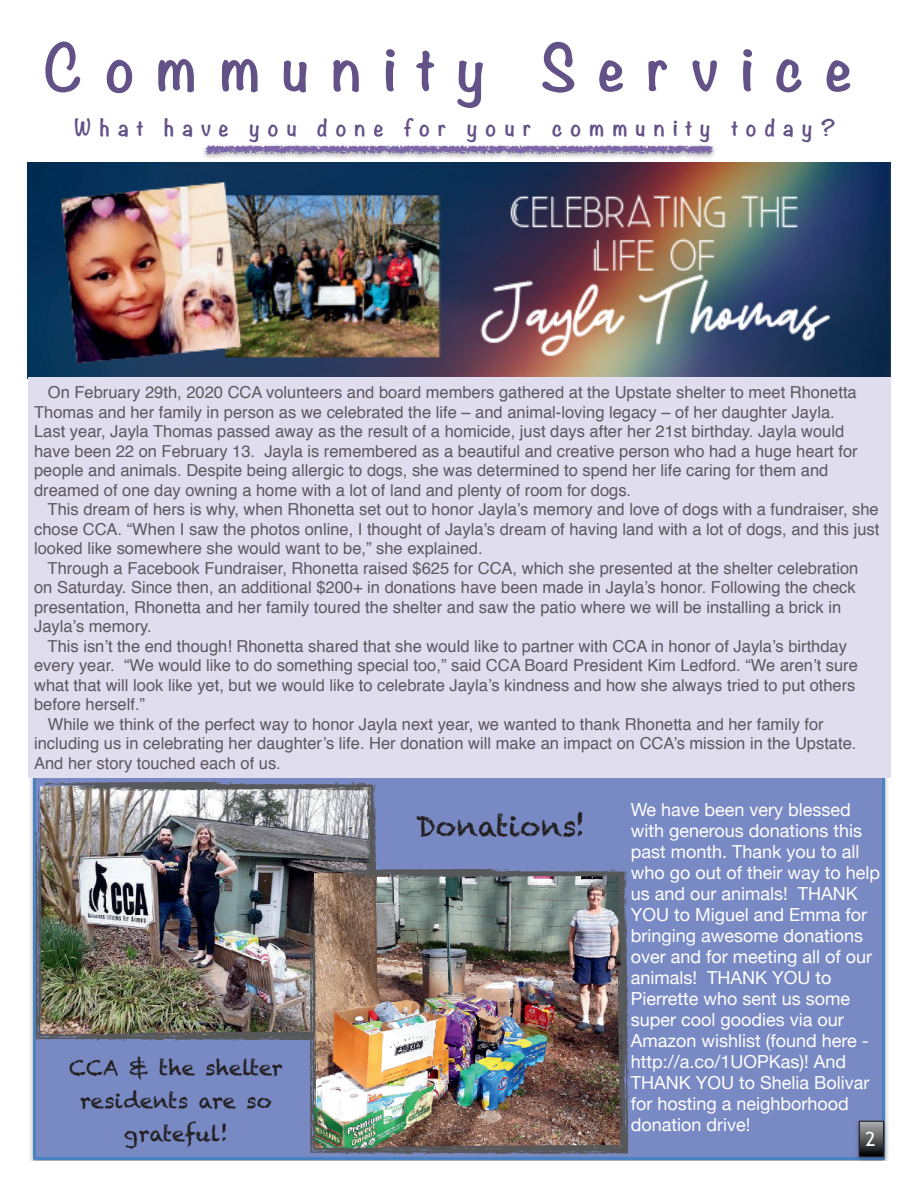
<style>
.page{position:relative;width:918px;height:1188px;background:#fff}
.page>*{position:absolute;margin:0;border:0;box-sizing:border-box;transform-origin:0 0}
.t1{font:700 57px "Noteworthy";letter-spacing:.38em;color:#625287}
.t2{font:28.5px "Chalkduster";color:#231f20}
.t3{font:700 21px "Noteworthy";letter-spacing:.38em;color:#625287}
.t4{font:21px/33px "Chalkduster";color:#231f20;text-align:center}
.t5{font:19.5px "Trebuchet MS";color:#fff}
.t6{font:18px/21px "Helvetica Neue";color:#fff}
.t7{font:16.5px/19.5px "Helvetica";color:rgb(35 31 32/.7)}
</style>
<div class="page">
<div style="left:34px;top:776px;width:850px;height:383px;background:#7989c4"></div>
<svg style="left:202px;top:143px;width:513px;height:13px"></svg>
<img style="left:854px;top:1119px;width:34px;height:42px">
<svg style="left:861px;top:1123px;width:21px;height:32px"></svg>
<div style="left:859px;top:1121px;width:25px;height:36px;border:1px solid #231f20"></div>
<img style="left:27px;top:162px;width:864px;height:216px">
<div style="left:29px;top:377px;width:862px;height:401px;background:#dfddee"></div>
<img style="left:35px;top:782px;width:342px;height:259px">
<img style="left:309px;top:869px;width:320px;height:285px">
<h1 class="t1" style="left:44px;top:17px;width:810px">Community Service</h1>
<p class="t3" style="left:74px;top:109px;width:763px">What have you done for your community today?</p>
<p class="t7" style="left:34px;top:383px;width:825px;text-indent:14px">On February 29th, 2020 CCA volunteers and board members gathered at the Upstate shelter to meet Rhonetta Thomas and her family in person as we celebrated the life – and animal-loving legacy – of her daughter Jayla.<br>Last year, Jayla Thomas passed away as the result of a homicide, just days after her 21st birthday. Jayla would have been 22 on February 13. Jayla is remembered as a beautiful and creative person who had a huge heart for people and animals. Despite being allergic to dogs, she was determined to spend her life caring for them and dreamed of one day owning a home with a lot of land and plenty of room for dogs.</p>
<p class="t7" style="left:34px;top:500px;width:847px;text-align:justify;text-indent:13px">This dream of hers is why, when Rhonetta set out to honor Jayla’s memory and love of dogs with a fundraiser, she chose CCA. “When I saw the photos online, I thought of Jayla’s dream of having land with a lot of dogs, and this just looked like somewhere she would want to be,” she explained.</p>
<p class="t7" style="left:34px;top:559px;width:826px;text-indent:13px">Through a Facebook Fundraiser, Rhonetta raised $625 for CCA, which she presented at the shelter celebration on Saturday. Since then, an additional $200+ in donations have been made in Jayla’s honor. Following the check presentation, Rhonetta and her family toured the shelter and saw the patio where we will be installing a brick in Jayla’s memory.</p>
<p class="t7" style="left:48px;top:637px;width:801px">This isn’t the end though! Rhonetta shared that she would like to partner with CCA in honor of Jayla’s birthday</p>
<p class="t7" style="left:34px;top:656px;width:825px">every year. “We would like to do something special too,” said CCA Board President Kim Ledford. “We aren’t sure</p>
<p class="t7" style="left:34px;top:676px;width:823px">what that will look like yet, but we would like to celebrate Jayla’s kindness and how she always tried to put others</p>
<p class="t7" style="left:34px;top:695px;width:112px">before herself.”</p>
<p class="t7" style="left:48px;top:715px;width:777px">While we think of the perfect way to honor Jayla next year, we wanted to thank Rhonetta and her family for</p>
<p class="t7" style="left:34px;top:734px;width:824px">including us in celebrating her daughter’s life. Her donation will make an impact on CCA’s mission in the Upstate.</p>
<p class="t7" style="left:34px;top:754px;width:248px">And her story touched each of us.</p>
<p class="t6" style="left:631px;top:800px;width:251px">We have been very blessed with generous donations this past month. Thank you to all who go out of their way to help us and our animals! THANK<br>YOU to Miguel and Emma for bringing awesome donations over and for meeting all of our animals! THANK YOU to<br>Pierrette who sent us some super cool goodies via our<br>Amazon wishlist (found here - http://a.co/1UOPKas)! And<br>THANK YOU to Shelia Bolivar for hosting a neighborhood donation drive!</p>
<h2 class="t2" style="left:416px;top:810px;width:171px">Donations!</h2>
<p class="t4" style="left:69px;top:1052px;width:215px">CCA &amp; the shelter residents are so grateful!</p>
<p class="t5" style="left:866px;top:1127px;width:12px">2</p>
</div>
